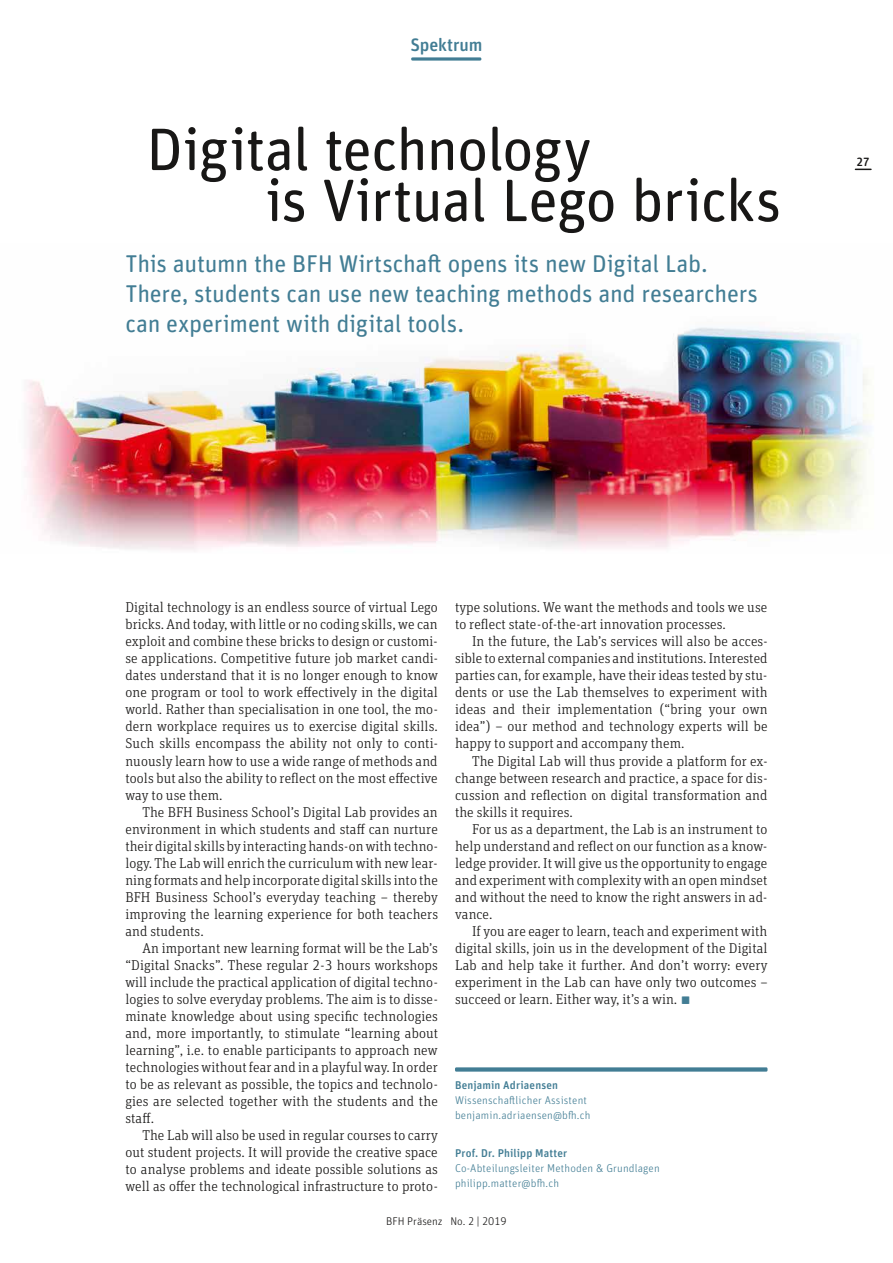
<style>
.page{position:relative;width:893px;height:1263px;background:#fff}
.page>*{position:absolute;margin:0;border:0;box-sizing:border-box;transform-origin:0 0}
.t1{font:60px/51px "Unit Rounded Pro";letter-spacing:-.02em;color:#181716}
.t2{font:24.3px/30px "Unit Rounded Pro";letter-spacing:-.01em;color:#427d94}
.t3{font:500 18px "Unit Rounded Pro";letter-spacing:-.005em;color:#427d94}
.t4{font:300 14.25px/17px "Unit Slab Pro";letter-spacing:.005em;color:#181716;text-align:justify}
.t5{font:500 12px "Unit Rounded Pro";color:#181716}
.t6{font:300 11.25px/15px "Unit Rounded Pro";letter-spacing:.015em;color:#427d94}
.t7{font:500 11.25px "Unit Rounded Pro";letter-spacing:.015em;color:#427d94}
.t8{font:300 11.25px "Unit Rounded Pro";color:#181716}
.s1{font-family:"Unit Rounded Pro";font-size:21px;color:#427d94}
</style>
<div class="page">
<svg style="left:855px;top:169px;width:16px;height:1px"></svg>
<svg style="left:411px;top:57px;width:70px;height:4px"></svg>
<svg style="left:455px;top:1067px;width:312px;height:4px"></svg>
<img style="left:25px;top:327px;width:849px;height:224px">
<p class="t3" style="left:410px;top:32px;width:74px">Spektrum</p>
<h1 class="t1" style="left:265px;top:121px;width:518px;text-indent:-118px">Digital technology<br>is Virtual Lego bricks</h1>
<h2 class="t2" style="left:125px;top:248px;width:634px">This autumn the BFH Wirtschaft opens its new Digital Lab.<br>There, students can use new teaching methods and researchers can experiment with digital tools.</h2>
<p class="t5" style="left:857px;top:153px;width:15px">27</p>
<p class="t4" style="left:125px;top:598px;width:314px">Digital technology is an endless source of virtual Lego bricks. And today, with little or no coding skills, we can exploit and combine these bricks to design or customi&shy;se applications. Competitive future job market candi&shy;dates understand that it is no longer enough to know one program or tool to work effectively in the digital world. Rather than specialisation in one tool, the mo&shy;dern workplace requires us to exercise digital skills.<br>Such skills encompass the ability not only to conti&shy;nuously learn how to use a wide range of methods and tools but also the ability to reflect on the most effective way to use them.</p>
<p class="t4" style="left:125px;top:803px;width:314px;text-indent:17px">The BFH Business School’s Digital Lab provides an environment in which students and staff can nurture their digital skills by interacting hands-on with techno&shy;logy. The Lab will enrich the curriculum with new lear&shy;ning formats and help incorporate digital skills into the BFH Business School’s everyday teaching – thereby improving the learning experience for both teachers and students.</p>
<p class="t4" style="left:125px;top:939px;width:314px;text-indent:17px">An important new learning format will be the Lab’s “Digital Snacks”. These regular 2-3 hours workshops will include the practical application of digital techno&shy;logies to solve everyday problems. The aim is to disse&shy;minate knowledge about using specific technologies and, more importantly, to stimulate “learning about learning”, i.e. to enable participants to approach new technologies without fear and in a playful way. In order to be as relevant as possible, the topics and technolo&shy;gies are selected together with the students and the staff.</p>
<p class="t4" style="left:125px;top:1126px;width:314px;text-indent:17px">The Lab will also be used in regular courses to carry out student projects. It will provide the creative space to analyse problems and ideate possible solutions as well as offer the technological infrastructure to proto-</p>
<p class="t4" style="left:455px;top:598px;width:314px">type solutions. We want the methods and tools we use to reflect state-of-the-art innovation processes.</p>
<p class="t4" style="left:455px;top:632px;width:314px;text-indent:17px">In the future, the Lab’s services will also be acces&shy;sible to external companies and institutions. Interested parties can, for example, have their ideas tested by stu&shy;dents or use the Lab themselves to experiment with ideas and their implementation (“bring your own idea”) – our method and technology experts will be happy to support and accompany them.</p>
<p class="t4" style="left:455px;top:752px;width:314px;text-indent:17px">The Digital Lab will thus provide a platform for ex&shy;change between research and practice, a space for dis&shy;cussion and reflection on digital transformation and the skills it requires.</p>
<p class="t4" style="left:455px;top:820px;width:314px;text-indent:17px">For us as a department, the Lab is an instrument to help understand and reflect on our function as a know&shy;ledge provider. It will give us the opportunity to engage and experiment with complexity with an open mindset and without the need to know the right answers in ad&shy;vance.</p>
<p class="t4" style="left:455px;top:922px;width:314px;text-indent:17px">If you are eager to learn, teach and experiment with digital skills, join us in the development of the Digital Lab and help take it further. And don’t worry: every experiment in the Lab can have only two outcomes – succeed or learn. Either way, it’s a win. <span class="s1">▪</span></p>
<p class="t7" style="left:455px;top:1077px;width:105px">Benjamin Adriaensen</p>
<p class="t6" style="left:455px;top:1092px;width:137px">Wissenschaftlicher Assistent benjamin.adriaensen@bfh.ch</p>
<p class="t7" style="left:455px;top:1145px;width:114px">Prof. Dr. Philipp Matter</p>
<p class="t6" style="left:455px;top:1160px;width:206px">Co-Abteilungsleiter Methoden &amp; Grundlagen philipp.matter@bfh.ch</p>
<p class="t8" style="left:386px;top:1213px;width:122px">BFH Präsenz No. 2 | 2019</p>
</div>
